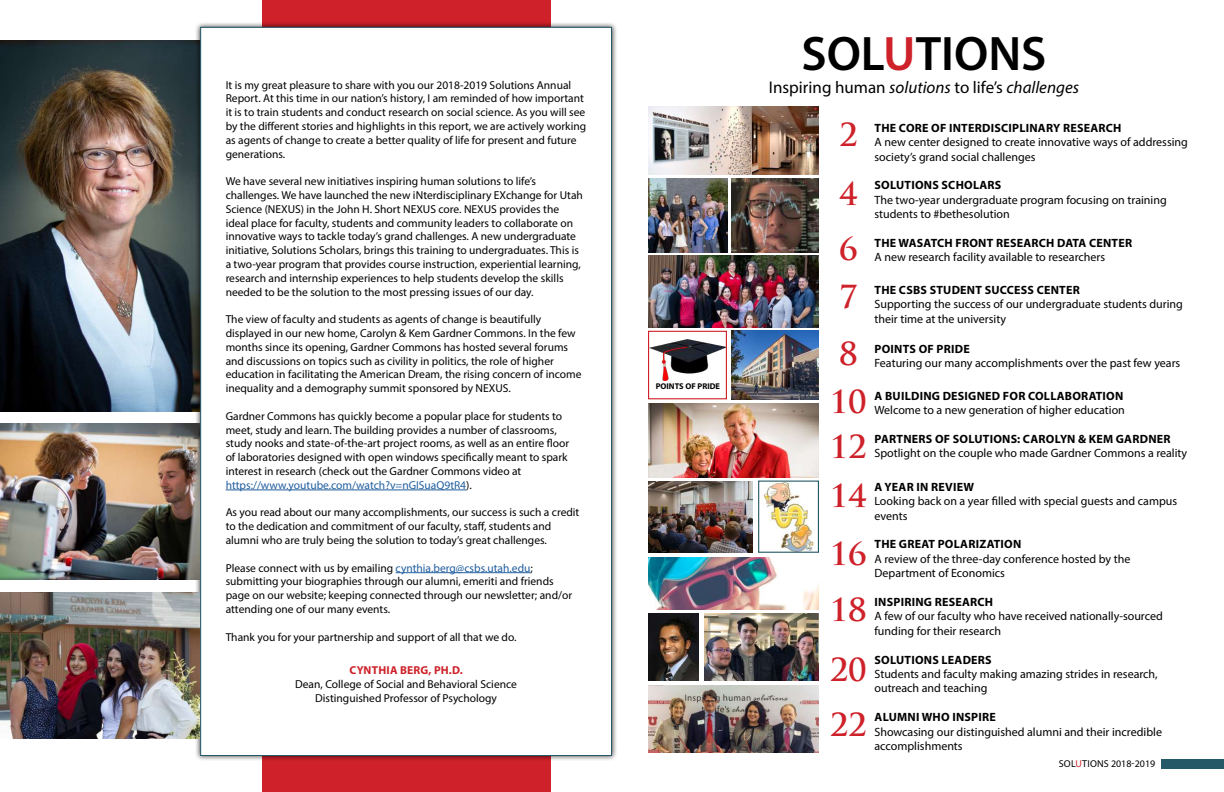
<style>
.page{position:relative;width:1224px;height:792px;background:#fff}
.page>*{position:absolute;margin:0;border:0;box-sizing:border-box;transform-origin:0 0}
.t1{font:600 48.7px "Myriad Pro";color:#000}
.t2{font:700 31px/48.2px "Trajan Pro";color:#ce2129}
.t3{font:17px "Myriad Pro";color:#000101}
.t4{font:12px/14.4px "Myriad Pro";color:#000}
.t5{font:700 12px "Myriad Pro";letter-spacing:.02em;color:#000}
.t6{font:700 12px "Myriad Pro";letter-spacing:.02em;color:#000101}
.t7{font:11.5px/13.8px "Myriad Pro";color:#000}
.t8{font:700 11.5px "Myriad Pro";letter-spacing:.02em;color:#ce2129}
.t9{font:10px "Myriad Pro";letter-spacing:.01em;color:#000}
.t10{font:700 8.4px "Myriad Pro";color:#000101}
.s1{color:#215e9e}
.s2{color:#ce2129}
.s3{font-style:italic}
</style>
<div class="page">
<div style="left:1161px;top:759px;width:63px;height:10px;background:#255967"></div>
<div style="left:262px;top:0;width:288px;height:792px;background:#ce2129"></div>
<img style="left:0;top:40px;width:195px;height:371px">
<div style="left:195px;top:21px;width:423px;height:740px;background:#000;opacity:.75"></div>
<div style="left:200px;top:27px;width:412px;height:729px;background:#fff;border:1px solid #255967"></div>
<img style="left:0;top:423px;width:200px;height:156px">
<img style="left:0;top:592px;width:200px;height:147px">
<hr style="left:226px;top:490px;width:240px;height:1px;background:#215e9e">
<hr style="left:396px;top:572px;width:135px;height:1px;background:#215e9e">
<img style="left:648px;top:178px;width:80px;height:75px">
<img style="left:704px;top:614px;width:115px;height:67px">
<img style="left:648px;top:107px;width:171px;height:67px">
<img style="left:648px;top:256px;width:171px;height:71px">
<img style="left:731px;top:331px;width:88px;height:68px">
<img style="left:731px;top:178px;width:88px;height:75px">
<img style="left:648px;top:403px;width:171px;height:75px">
<img style="left:650px;top:340px;width:75px;height:40px">
<div style="left:648px;top:331px;width:79px;height:68px;border:1px solid #ce2129"></div>
<img style="left:649px;top:482px;width:103px;height:70px">
<img style="left:762px;top:483px;width:52px;height:68px">
<div style="left:758px;top:481px;width:61px;height:72px;border:1px solid #255967"></div>
<img style="left:648px;top:686px;width:171px;height:67px">
<img style="left:648px;top:557px;width:171px;height:52px">
<img style="left:648px;top:614px;width:50px;height:67px">
<p class="t7" style="left:226px;top:78px;width:362px">It is my great pleasure to share with you our 2018-2019 Solutions Annual Report. At this time in our nation’s history, I am reminded of how important it is to train students and conduct research on social science. As you will see by the different stories and highlights in this report, we are actively working as agents of change to create a better quality of life for present and future generations.</p>
<p class="t7" style="left:226px;top:174px;width:359px">We have several new initiatives inspiring human solutions to life’s challenges. We have launched the new iNterdisciplinary EXchange for Utah Science (NEXUS) in the John H. Short NEXUS core. NEXUS provides the ideal place for faculty, students and community leaders to collaborate on innovative ways to tackle today’s grand challenges. A new undergraduate initiative, Solutions Scholars, brings this training to undergraduates. This is a two-year program that provides course instruction, experiential learning, research and internship experiences to help students develop the skills needed to be the solution to the most pressing issues of our day.</p>
<p class="t7" style="left:226px;top:312px;width:357px">The view of faculty and students as agents of change is beautifully displayed in our new home, Carolyn &amp; Kem Gardner Commons. In the few months since its opening, Gardner Commons has hosted several forums and discussions on topics such as civility in politics, the role of higher education in facilitating the American Dream, the rising concern of income inequality and a demography summit sponsored by NEXUS.</p>
<p class="t7" style="left:226px;top:409px;width:345px">Gardner Commons has quickly become a popular place for students to meet, study and learn. The building provides a number of classrooms, study nooks and state-of-the-art project rooms, as well as an entire floor of laboratories designed with open windows specifically meant to spark interest in research (check out the Gardner Commons video at <span class="s1">https://www.youtube.com/watch?v=nGISuaQ9tR4</span>).</p>
<p class="t7" style="left:226px;top:505px;width:355px">As you read about our many accomplishments, our success is such a credit to the dedication and commitment of our faculty, staff, students and alumni who are truly being the solution to today’s great challenges.</p>
<p class="t7" style="left:226px;top:561px;width:348px">Please connect with us by emailing <span class="s1">cynthia.berg@csbs.utah.edu</span>; submitting your biographies through our alumni, emeriti and friends page on our website; keeping connected through our newsletter; and/or attending one of our many events.</p>
<p class="t7" style="left:226px;top:630px;width:292px">Thank you for your partnership and support of all that we do.</p>
<p class="t8" style="left:350px;top:663px;width:115px">CYNTHIA BERG, PH.D.</p>
<p class="t7" style="left:295px;top:677px;width:223px;text-align:center">Dean, College of Social and Behavioral Science<br>Distinguished Professor of Psychology</p>
<p class="t10" style="left:656px;top:381px;width:66px">POINTS OF PRIDE</p>
<h1 class="t1" style="left:801px;top:23px;width:247px">SOL<span class="s2">U</span>TIONS</h1>
<h3 class="t3" style="left:769px;top:77px;width:312px">Inspiring human <span class="s3">solutions</span> to life’s <span class="s3">challenges</span></h3>
<p class="t6" style="left:875px;top:120px;width:248px">THE CORE OF INTERDISCIPLINARY RESEARCH</p>
<p class="t4" style="left:874px;top:135px;width:315px">A new center designed to create innovative ways of addressing society’s grand social challenges</p>
<p class="t5" style="left:875px;top:178px;width:128px">SOLUTIONS SCHOLARS</p>
<p class="t4" style="left:874px;top:192px;width:294px">The two-year undergraduate program focusing on training students to #bethesolution</p>
<p class="t5" style="left:875px;top:235px;width:259px">THE WASATCH FRONT RESEARCH DATA CENTER</p>
<p class="t4" style="left:874px;top:250px;width:232px">A new research facility available to researchers</p>
<p class="t5" style="left:875px;top:282px;width:207px">THE CSBS STUDENT SUCCESS CENTER</p>
<p class="t4" style="left:874px;top:297px;width:310px">Supporting the success of our undergraduate students during their time at the university</p>
<p class="t5" style="left:875px;top:341px;width:97px">POINTS OF PRIDE</p>
<p class="t4" style="left:874px;top:356px;width:307px">Featuring our many accomplishments over the past few years</p>
<p class="t5" style="left:875px;top:388px;width:250px">A BUILDING DESIGNED FOR COLLABORATION</p>
<p class="t4" style="left:874px;top:403px;width:252px">Welcome to a new generation of higher education</p>
<p class="t5" style="left:875px;top:431px;width:298px">PARTNERS OF SOLUTIONS: CAROLYN &amp; KEM GARDNER</p>
<p class="t4" style="left:874px;top:446px;width:314px">Spotlight on the couple who made Gardner Commons a reality</p>
<p class="t5" style="left:875px;top:479px;width:101px">A YEAR IN REVIEW</p>
<p class="t4" style="left:874px;top:494px;width:304px">Looking back on a year filled with special guests and campus events</p>
<p class="t5" style="left:875px;top:537px;width:148px">THE GREAT POLARIZATION</p>
<p class="t4" style="left:874px;top:551px;width:257px">A review of the three-day conference hosted by the<br>Department of Economics</p>
<p class="t5" style="left:875px;top:594px;width:120px">INSPIRING RESEARCH</p>
<p class="t4" style="left:874px;top:609px;width:290px">A few of our faculty who have received nationally-sourced funding for their research</p>
<p class="t5" style="left:875px;top:652px;width:119px">SOLUTIONS LEADERS</p>
<p class="t4" style="left:874px;top:667px;width:285px">Students and faculty making amazing strides in research, outreach and teaching</p>
<p class="t5" style="left:875px;top:709px;width:123px">ALUMNI WHO INSPIRE</p>
<p class="t4" style="left:874px;top:724px;width:289px">Showcasing our distinguished alumni and their incredible accomplishments</p>
<h2 class="t2" style="left:839px;top:106px;width:20px;line-height:59.2px">2<br>4</h2>
<h2 class="t2" style="left:839px;top:225px;width:20px">6<br>7</h2>
<h2 class="t2" style="left:830px;top:330px;width:39px">8<br>10</h2>
<h2 class="t2" style="left:830px;top:423px;width:39px">12<br>14</h2>
<h2 class="t2" style="left:830px;top:526px;width:39px;line-height:56.2px">16<br>18</h2>
<h2 class="t2" style="left:830px;top:643px;width:39px;line-height:55px">20<br>22</h2>
<p class="t9" style="left:1059px;top:758px;width:98px">SOL<span class="s2">U</span>TIONS 2018-2019</p>
</div>
